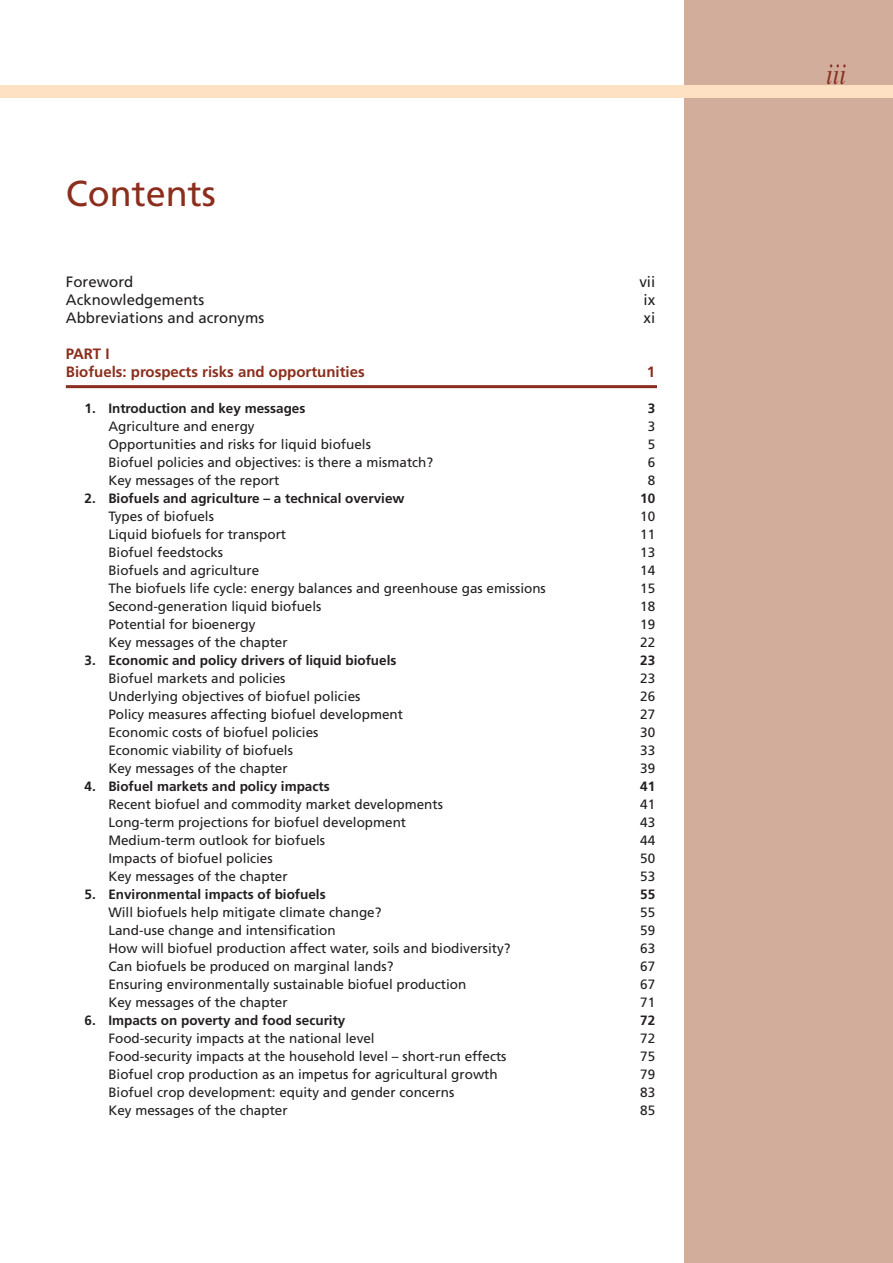
<style>
.page{position:relative;width:893px;height:1263px;background:#fff}
.page>*{position:absolute;margin:0;border:0;box-sizing:border-box;transform-origin:0 0}
.t1{font:36px "Frutiger LT Std";color:#8b2e1d}
.t2{font:italic 30px "Times";color:#8b2e1d;scale:.8 1}
.t3{font:15px "Frutiger LT Std";color:#231f20}
.t4{font:700 15px/18px "Frutiger LT Std";color:#8b2e1d}
.t5{font:13.5px "Frutiger LT Std";color:#231f20}
.t6{font:700 13.5px "Frutiger LT Std";color:#231f20}
</style>
<div class="page">
<div style="left:685px;top:0;width:208px;height:1263px;background:#d2ad9c"></div>
<div style="left:0;top:85px;width:893px;height:13px;background:#fee0c3"></div>
<hr style="left:66px;top:385px;width:591px;height:3px;background:#8b2e1d">
<h1 class="t1" style="left:66px;top:178px;width:152px">Contents</h1>
<p class="t3" style="left:66px;top:275px;width:69px">Foreword</p>
<p class="t3" style="left:639px;top:275px;width:17px">vii</p>
<p class="t3" style="left:66px;top:293px;width:140px">Acknowledgements</p>
<p class="t3" style="left:643px;top:293px;width:13px">ix</p>
<p class="t3" style="left:66px;top:311px;width:200px">Abbreviations and acronyms</p>
<p class="t3" style="left:643px;top:311px;width:13px">xi</p>
<p class="t4" style="left:66px;top:345px;width:300px">PART I<br>Biofuels: prospects risks and opportunities</p>
<p class="t4" style="left:647px;top:363px;width:10px">1</p>
<p class="t6" style="left:85px;top:402px;width:222px">1. Introduction and key messages</p>
<p class="t6" style="left:648px;top:402px;width:9px">3</p>
<p class="t5" style="left:108px;top:420px;width:148px">Agriculture and energy</p>
<p class="t5" style="left:648px;top:420px;width:9px">3</p>
<p class="t5" style="left:108px;top:438px;width:264px">Opportunities and risks for liquid biofuels</p>
<p class="t5" style="left:648px;top:438px;width:9px">5</p>
<p class="t5" style="left:108px;top:456px;width:326px">Biofuel policies and objectives: is there a mismatch?</p>
<p class="t5" style="left:648px;top:456px;width:9px">6</p>
<p class="t5" style="left:108px;top:474px;width:173px">Key messages of the report</p>
<p class="t5" style="left:648px;top:474px;width:9px">8</p>
<p class="t6" style="left:85px;top:492px;width:321px">2. Biofuels and agriculture – a technical overview</p>
<p class="t6" style="left:640px;top:492px;width:17px">10</p>
<p class="t5" style="left:108px;top:510px;width:107px">Types of biofuels</p>
<p class="t5" style="left:640px;top:510px;width:17px">10</p>
<p class="t5" style="left:108px;top:528px;width:179px">Liquid biofuels for transport</p>
<p class="t5" style="left:640px;top:528px;width:17px">11</p>
<p class="t5" style="left:108px;top:546px;width:116px">Biofuel feedstocks</p>
<p class="t5" style="left:640px;top:546px;width:17px">13</p>
<p class="t5" style="left:108px;top:564px;width:152px">Biofuels and agriculture</p>
<p class="t5" style="left:640px;top:564px;width:17px">14</p>
<p class="t5" style="left:108px;top:582px;width:439px">The biofuels life cycle: energy balances and greenhouse gas emissions</p>
<p class="t5" style="left:640px;top:582px;width:17px">15</p>
<p class="t5" style="left:108px;top:600px;width:215px">Second-generation liquid biofuels</p>
<p class="t5" style="left:640px;top:600px;width:17px">18</p>
<p class="t5" style="left:108px;top:618px;width:149px">Potential for bioenergy</p>
<p class="t5" style="left:640px;top:618px;width:17px">19</p>
<p class="t5" style="left:108px;top:636px;width:181px">Key messages of the chapter</p>
<p class="t5" style="left:640px;top:636px;width:17px">22</p>
<p class="t6" style="left:85px;top:654px;width:313px">3. Economic and policy drivers of liquid biofuels</p>
<p class="t6" style="left:640px;top:654px;width:17px">23</p>
<p class="t5" style="left:108px;top:672px;width:179px">Biofuel markets and policies</p>
<p class="t5" style="left:640px;top:672px;width:17px">23</p>
<p class="t5" style="left:108px;top:690px;width:254px">Underlying objectives of biofuel policies</p>
<p class="t5" style="left:640px;top:690px;width:17px">26</p>
<p class="t5" style="left:108px;top:708px;width:296px">Policy measures affecting biofuel development</p>
<p class="t5" style="left:640px;top:708px;width:17px">27</p>
<p class="t5" style="left:108px;top:726px;width:212px">Economic costs of biofuel policies</p>
<p class="t5" style="left:640px;top:726px;width:17px">30</p>
<p class="t5" style="left:108px;top:744px;width:186px">Economic viability of biofuels</p>
<p class="t5" style="left:640px;top:744px;width:17px">33</p>
<p class="t5" style="left:108px;top:762px;width:181px">Key messages of the chapter</p>
<p class="t5" style="left:640px;top:762px;width:17px">39</p>
<p class="t6" style="left:85px;top:780px;width:247px">4. Biofuel markets and policy impacts</p>
<p class="t6" style="left:640px;top:780px;width:17px">41</p>
<p class="t5" style="left:108px;top:798px;width:336px">Recent biofuel and commodity market developments</p>
<p class="t5" style="left:640px;top:798px;width:17px">41</p>
<p class="t5" style="left:108px;top:816px;width:299px">Long-term projections for biofuel development</p>
<p class="t5" style="left:640px;top:816px;width:17px">43</p>
<p class="t5" style="left:108px;top:834px;width:218px">Medium-term outlook for biofuels</p>
<p class="t5" style="left:640px;top:834px;width:17px">44</p>
<p class="t5" style="left:108px;top:852px;width:166px">Impacts of biofuel policies</p>
<p class="t5" style="left:640px;top:852px;width:17px">50</p>
<p class="t5" style="left:108px;top:870px;width:181px">Key messages of the chapter</p>
<p class="t5" style="left:640px;top:870px;width:17px">53</p>
<p class="t6" style="left:85px;top:888px;width:243px">5. Environmental impacts of biofuels</p>
<p class="t6" style="left:640px;top:888px;width:17px">55</p>
<p class="t5" style="left:108px;top:906px;width:275px">Will biofuels help mitigate climate change?</p>
<p class="t5" style="left:640px;top:906px;width:17px">55</p>
<p class="t5" style="left:108px;top:924px;width:229px">Land-use change and intensification</p>
<p class="t5" style="left:640px;top:924px;width:17px">59</p>
<p class="t5" style="left:108px;top:942px;width:404px">How will biofuel production affect water, soils and biodiversity?</p>
<p class="t5" style="left:640px;top:942px;width:17px">63</p>
<p class="t5" style="left:108px;top:960px;width:287px">Can biofuels be produced on marginal lands?</p>
<p class="t5" style="left:640px;top:960px;width:17px">67</p>
<p class="t5" style="left:108px;top:978px;width:359px">Ensuring environmentally sustainable biofuel production</p>
<p class="t5" style="left:640px;top:978px;width:17px">67</p>
<p class="t5" style="left:108px;top:996px;width:181px">Key messages of the chapter</p>
<p class="t5" style="left:640px;top:996px;width:17px">71</p>
<p class="t6" style="left:85px;top:1014px;width:262px">6. Impacts on poverty and food security</p>
<p class="t6" style="left:640px;top:1014px;width:17px">72</p>
<p class="t5" style="left:108px;top:1032px;width:268px">Food-security impacts at the national level</p>
<p class="t5" style="left:640px;top:1032px;width:17px">72</p>
<p class="t5" style="left:108px;top:1050px;width:400px">Food-security impacts at the household level – short-run effects</p>
<p class="t5" style="left:640px;top:1050px;width:17px">75</p>
<p class="t5" style="left:108px;top:1068px;width:391px">Biofuel crop production as an impetus for agricultural growth</p>
<p class="t5" style="left:640px;top:1068px;width:17px">79</p>
<p class="t5" style="left:108px;top:1086px;width:347px">Biofuel crop development: equity and gender concerns</p>
<p class="t5" style="left:640px;top:1086px;width:17px">83</p>
<p class="t5" style="left:108px;top:1104px;width:181px">Key messages of the chapter</p>
<p class="t5" style="left:640px;top:1104px;width:17px">85</p>
<h2 class="t2" style="left:826px;top:63px;width:27px">iii</h2>
</div>
